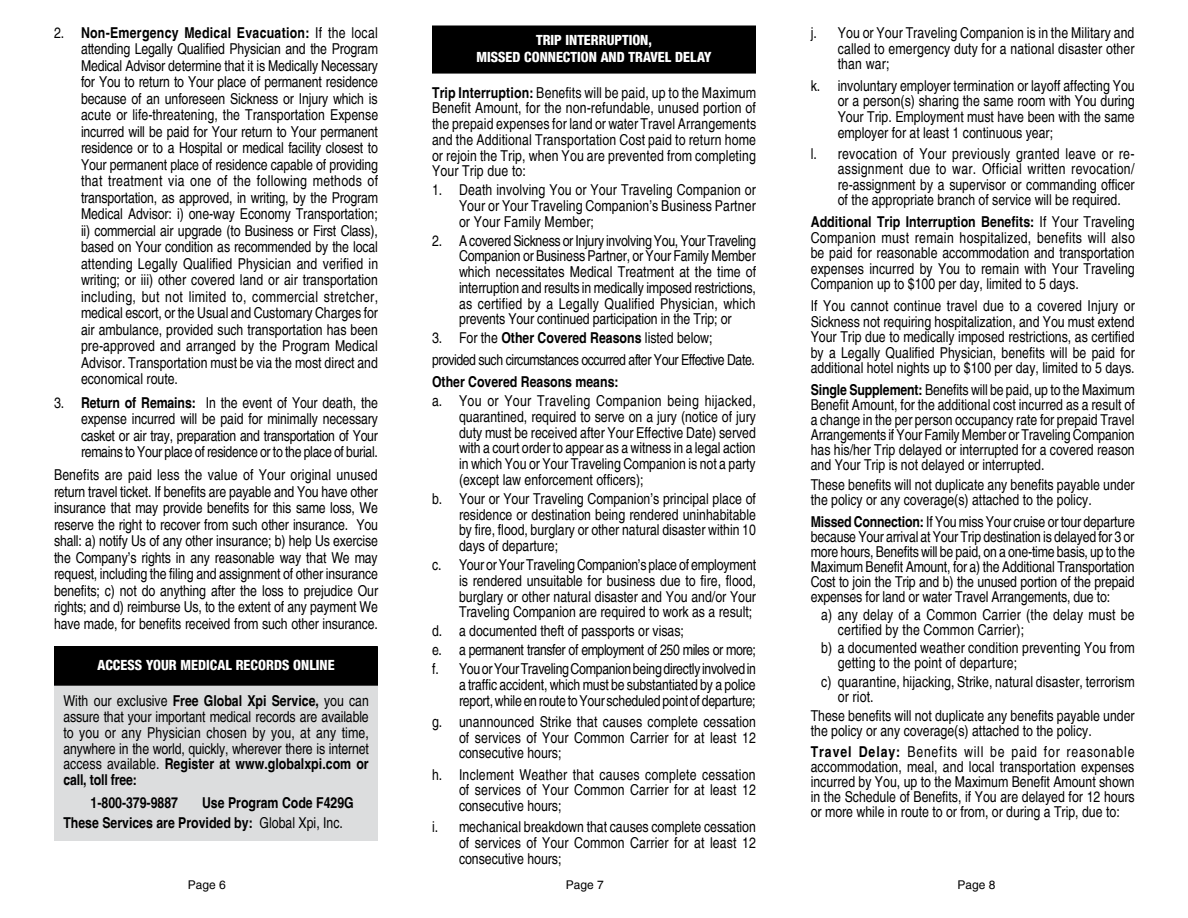
<style>
.page{position:relative;width:1188px;height:918px;background:#fff}
.page>*{position:absolute;margin:0;border:0;box-sizing:border-box;transform-origin:0 0}
.t1{font:condensed 15px/15.8px "Helvetica";color:#000;text-align:justify}
.t2{font:condensed 15px/19px "Helvetica";letter-spacing:-.02em;color:#000}
.t3{font:700 condensed 15px/20.4px "Helvetica";color:#000}
.t4{font:condensed 15px/21.1px "Helvetica";letter-spacing:-.03em;color:#000}
.t5{font:15px/16.5px "Nimbus San Nov T Heav Cond";color:#fff;text-align:center}
.t6{font:12px "Helvetica";color:#000}
.s1{font-weight:700}
.s2{font-weight:400}
</style>
<div class="page">
<div style="left:433px;top:26px;width:322px;height:47px;background:#000"></div>
<div style="left:432px;top:26px;width:324px;height:48px;border:2px solid #000"></div>
<div style="left:54px;top:686px;width:324px;height:154px;background:#dcddde"></div>
<div style="left:55px;top:647px;width:322px;height:38px;background:#000"></div>
<div style="left:54px;top:646px;width:324px;height:40px;border:2px solid #000"></div>
<p class="t1" style="left:81px;top:24px;width:299px;line-height:16.5px;text-indent:-27px">2. <span class="s1">Non-Emergency Medical Evacuation:</span> If the local attending Legally Qualified Physician and the Program Medical Advisor determine that it is Medically Necessary for You to return to Your place of permanent residence because of an unforeseen Sickness or Injury which is acute or life-threatening, the Transportation Expense incurred will be paid for Your return to Your permanent residence or to a Hospital or medical facility closest to Your permanent place of residence capable of providing that treatment via one of the following methods of transportation, as approved, in writing, by the Program Medical Advisor: i) one-way Economy Transportation; ii) commercial air upgrade (to Business or First Class), based on Your condition as recommended by the local attending Legally Qualified Physician and verified in writing; or iii) other covered land or air transportation including, but not limited to, commercial stretcher, medical escort, or the Usual and Customary Charges for air ambulance, provided such transportation has been pre-approved and arranged by the Program Medical Advisor. Transportation must be via the most direct and economical route.</p>
<p class="t1" style="left:81px;top:394px;width:299px;line-height:16.5px;text-indent:-27px">3. <span class="s1">Return of Remains:</span> In the event of Your death, the expense incurred will be paid for minimally necessary casket or air tray, preparation and transportation of Your remains to Your place of residence or to the place of burial.</p>
<p class="t1" style="left:54px;top:467px;width:326px;line-height:16.5px">Benefits are paid less the value of Your original unused return travel ticket. If benefits are payable and You have other insurance that may provide benefits for this same loss, We reserve the right to recover from such other insurance. You shall: a) notify Us of any other insurance; b) help Us exercise the Company’s rights in any reasonable way that We may request, including the filing and assignment of other insurance benefits; c) not do anything after the loss to prejudice Our rights; and d) reimburse Us, to the extent of any payment We have made, for benefits received from such other insurance.</p>
<p class="t5" style="left:98px;top:657px;width:17px">ACCESS</p>
<p class="t5" style="left:146px;top:657px;width:16px">YOUR</p>
<p class="t5" style="left:181px;top:657px;width:19px">MEDICAL</p>
<p class="t5" style="left:236px;top:657px;width:17px">RECORDS</p>
<p class="t5" style="left:293px;top:657px;width:16px">ONLINE</p>
<p class="t1" style="left:63px;top:693px;width:307px">With our exclusive <span class="s1">Free Global Xpi Service,</span> you can assure that your important medical records are available to you or any Physician chosen by you, at any time, anywhere in the world, quickly, wherever there is internet access available. <span class="s1">Register at www.globalxpi.com or call, toll free:</span></p>
<p class="t3" style="left:91px;top:792px;width:89px">1-800-379-9887</p>
<p class="t3" style="left:63px;top:792px;width:292px;text-indent:139px">Use Program Code F429G<br>These Services are Provided by: <span class="s2">Global Xpi, Inc.</span></p>
<p class="t5" style="left:476px;top:32px;width:237px">TRIP INTERRUPTION,<br>MISSED CONNECTION AND TRAVEL DELAY</p>
<p class="t1" style="left:432px;top:84px;width:326px"><span class="s1">Trip Interruption:</span> Benefits will be paid, up to the Maximum Benefit Amount, for the non-refundable, unused portion of the prepaid expenses for land or water Travel Arrangements and the Additional Transportation Cost paid to return home or rejoin the Trip, when You are prevented from completing Your Trip due to:</p>
<p class="t1" style="left:459px;top:182px;width:298px;text-indent:-27px">1. Death involving You or Your Traveling Companion or Your or Your Traveling Companion’s Business Partner or Your Family Member;</p>
<p class="t1" style="left:459px;top:232px;width:299px;text-indent:-27px">2. A covered Sickness or Injury involving You, Your Traveling Companion or Business Partner, or Your Family Member which necessitates Medical Treatment at the time of interruption and results in medically imposed restrictions, as certified by a Legally Qualified Physician, which prevents Your continued participation in the Trip; or</p>
<p class="t4" style="left:432px;top:327px;width:324px">3. For the <span class="s1">Other Covered Reasons</span> listed below; provided such circumstances occurred after Your Effective Date.</p>
<p class="t3" style="left:432px;top:371px;width:188px">Other Covered Reasons means:</p>
<p class="t1" style="left:459px;top:393px;width:298px;text-indent:-27px">a. You or Your Traveling Companion being hijacked, quarantined, required to serve on a jury (notice of jury duty must be received after Your Effective Date) served with a court order to appear as a witness in a legal action in which You or Your Traveling Companion is not a party (except law enforcement officers);</p>
<p class="t1" style="left:459px;top:490px;width:299px;text-indent:-27px">b. Your or Your Traveling Companion’s principal place of residence or destination being rendered uninhabitable by fire, flood, burglary or other natural disaster within 10 days of departure;</p>
<p class="t1" style="left:459px;top:557px;width:299px;text-indent:-27px">c. Your or Your Traveling Companion’s place of employment is rendered unsuitable for business due to fire, flood, burglary or other natural disaster and You and/or Your Traveling Companion are required to work as a result;</p>
<p class="t2" style="left:432px;top:621px;width:326px">d. a documented theft of passports or visas;<br>e. a permanent transfer of employment of 250 miles or more; f. You or Your Traveling Companion being directly involved in</p>
<p class="t1" style="left:459px;top:677px;width:298px">a traffic accident, which must be substantiated by a police report, while en route to Your scheduled point of departure;</p>
<p class="t1" style="left:459px;top:713px;width:298px;text-indent:-27px">g. unannounced Strike that causes complete cessation of services of Your Common Carrier for at least 12 consecutive hours;</p>
<p class="t1" style="left:459px;top:766px;width:298px;text-indent:-27px">h. Inclement Weather that causes complete cessation of services of Your Common Carrier for at least 12 consecutive hours;</p>
<p class="t1" style="left:459px;top:819px;width:298px;text-indent:-27px">i. mechanical breakdown that causes complete cessation of services of Your Common Carrier for at least 12 consecutive hours;</p>
<p class="t1" style="left:838px;top:24px;width:298px;text-indent:-27px">j. You or Your Traveling Companion is in the Military and called to emergency duty for a national disaster other than war;</p>
<p class="t1" style="left:838px;top:77px;width:298px;text-indent:-27px">k. involuntary employer termination or layoff affecting You or a person(s) sharing the same room with You during Your Trip. Employment must have been with the same employer for at least 1 continuous year;</p>
<p class="t1" style="left:838px;top:145px;width:298px;text-indent:-27px">l. revocation of Your previously granted leave or re&shy;assignment due to war. Official written revocation/ re-assignment by a supervisor or commanding officer of the appropriate branch of service will be required.</p>
<p class="t1" style="left:811px;top:214px;width:326px"><span class="s1">Additional Trip Interruption Benefits:</span> If Your Traveling Companion must remain hospitalized, benefits will also be paid for reasonable accommodation and transportation expenses incurred by You to remain with Your Traveling Companion up to $100 per day, limited to 5 days.</p>
<p class="t1" style="left:811px;top:298px;width:326px">If You cannot continue travel due to a covered Injury or Sickness not requiring hospitalization, and You must extend Your Trip due to medically imposed restrictions, as certified by a Legally Qualified Physician, benefits will be paid for additional hotel nights up to $100 per day, limited to 5 days.</p>
<p class="t1" style="left:811px;top:382px;width:326px;line-height:15px"><span class="s1">Single Supplement:</span> Benefits will be paid, up to the Maximum Benefit Amount, for the additional cost incurred as a result of a change in the per person occupancy rate for prepaid Travel Arrangements if Your Family Member or Traveling Companion has his/her Trip delayed or interrupted for a covered reason and Your Trip is not delayed or interrupted.</p>
<p class="t1" style="left:811px;top:477px;width:326px;line-height:15px">These benefits will not duplicate any benefits payable under the policy or any coverage(s) attached to the policy.</p>
<p class="t1" style="left:811px;top:514px;width:326px;line-height:15px"><span class="s1">Missed Connection:</span> If You miss Your cruise or tour departure because Your arrival at Your Trip destination is delayed for 3 or more hours, Benefits will be paid, on a one-time basis, up to the Maximum Benefit Amount, for a) the Additional Transportation Cost to join the Trip and b) the unused portion of the prepaid expenses for land or water Travel Arrangements, due to:</p>
<p class="t1" style="left:838px;top:607px;width:299px;line-height:15px;text-indent:-16px">a) any delay of a Common Carrier (the delay must be certified by the Common Carrier);</p>
<p class="t1" style="left:838px;top:640px;width:298px;line-height:15px;text-indent:-16px">b) a documented weather condition preventing You from getting to the point of departure;</p>
<p class="t1" style="left:838px;top:673px;width:298px;line-height:15px;text-indent:-16px">c) quarantine, hijacking, Strike, natural disaster, terrorism or riot.</p>
<p class="t1" style="left:811px;top:708px;width:326px;line-height:15px">These benefits will not duplicate any benefits payable under the policy or any coverage(s) attached to the policy.</p>
<p class="t1" style="left:811px;top:744px;width:326px;line-height:15px"><span class="s1">Travel Delay:</span> Benefits will be paid for reasonable accommodation, meal, and local transportation expenses incurred by You, up to the Maximum Benefit Amount shown in the Schedule of Benefits, if You are delayed for 12 hours or more while in route to or from, or during a Trip, due to:</p>
<p class="t6" style="left:188px;top:878px;width:40px">Page 6</p>
<p class="t6" style="left:566px;top:878px;width:40px">Page 7</p>
<p class="t6" style="left:957px;top:878px;width:40px">Page 8</p>
</div>
